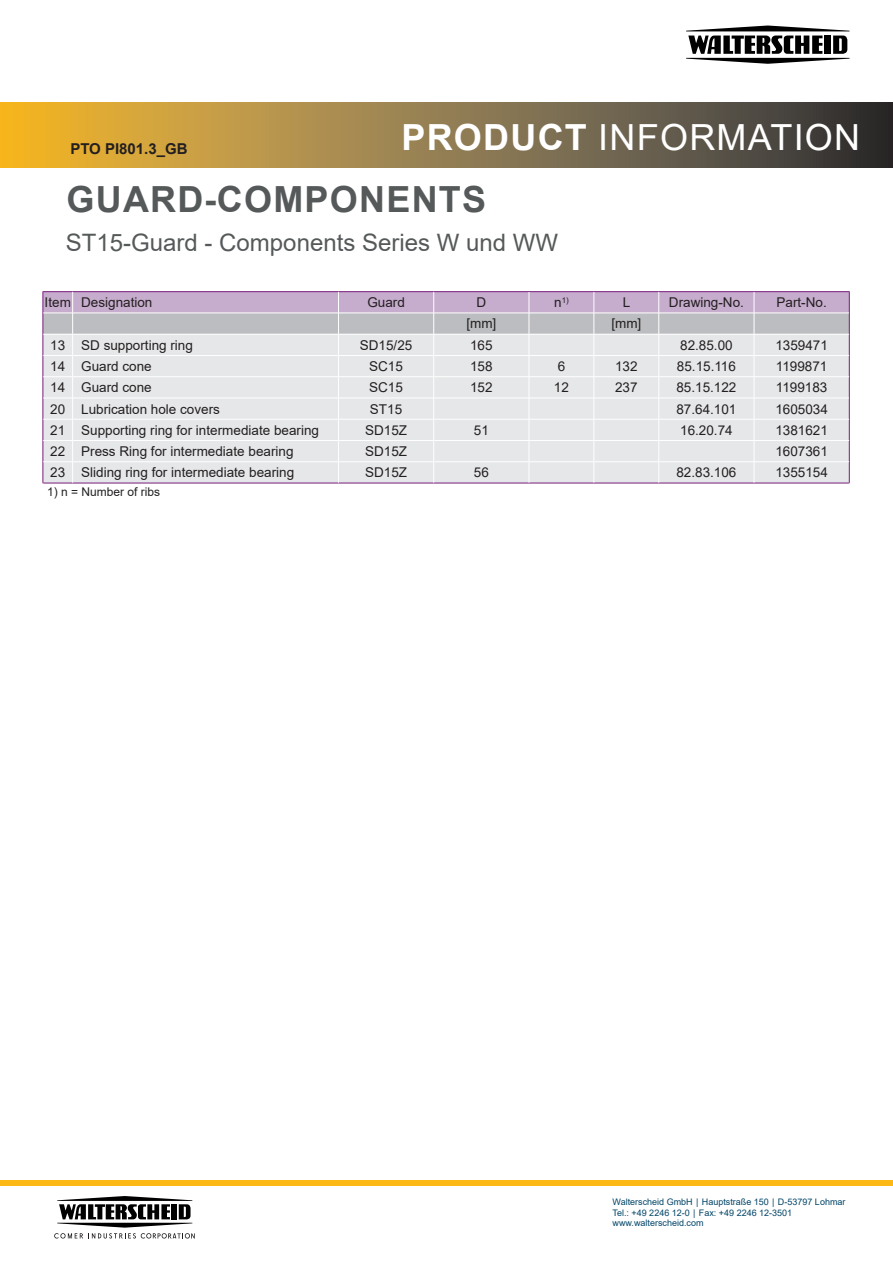
<style>
.page{position:relative;width:893px;height:1263px;background:#fff}
.page>*{position:absolute;margin:0;border:0;box-sizing:border-box;transform-origin:0 0}
.t1{font:700 36px/61.3px "Arial";letter-spacing:.035em;color:#55595a}
.t2{font:24px "Arial";color:#55595a}
.t3{font:700 15px "Arial";color:#231f20}
.t4{font:13.5px "Arial";color:#231f20}
.t5{font:12px "Arial";color:#231f20}
.t6{font:9px/10.8px "Arial";color:#024568}
.t7{font:7.8px "Arial";color:#231f20}
.s1{color:#fff}
.s2{font-weight:400;color:#fff}
.s3{font-size:13.5px}
</style>
<div class="page">
<div style="left:0;top:1180px;width:893px;height:6px;background:#fcb814"></div>
<svg style="left:54px;top:1233px;width:141px;height:5px"></svg>
<svg style="left:57px;top:1196px;width:135px;height:31px"></svg>
<svg style="left:0;top:102px;width:893px;height:66px"></svg>
<div style="left:824px;top:36px;width:6px;height:18px;background:#000"></div>
<svg style="left:833px;top:36px;width:14px;height:18px"></svg>
<svg style="left:688px;top:36px;width:134px;height:18px"></svg>
<hr style="left:686px;top:31px;width:164px;height:1px;background:#000">
<hr style="left:686px;top:58px;width:164px;height:1px;background:#000">
<hr style="left:43px;top:291px;width:30px;height:1px;background:#781d7d">
<hr style="left:73px;top:291px;width:265px;height:1px;background:#781d7d">
<hr style="left:338px;top:291px;width:96px;height:1px;background:#781d7d">
<hr style="left:434px;top:291px;width:95px;height:1px;background:#781d7d">
<hr style="left:529px;top:291px;width:65px;height:1px;background:#781d7d">
<hr style="left:594px;top:291px;width:65px;height:1px;background:#781d7d">
<hr style="left:659px;top:291px;width:95px;height:1px;background:#781d7d">
<hr style="left:754px;top:291px;width:96px;height:1px;background:#781d7d">
<svg style="left:43px;top:292px;width:807px;height:192px"></svg>
<h1 class="t1" style="left:67px;top:107px;width:795px;text-indent:335px"><span class="s1">PRODUCT</span> <span class="s2">INFORMATION<br></span>GUARD-COMPONENTS</h1>
<h2 class="t2" style="left:66px;top:226px;width:494px">ST15-Guard - Components Series W und WW</h2>
<p class="t3" style="left:70px;top:138px;width:119px">PTO PI801.3_GB</p>
<p class="t4" style="left:45px;top:293px;width:109px">Item Designation</p>
<p class="t4" style="left:367px;top:293px;width:39px">Guard</p>
<p class="t4" style="left:476px;top:293px;width:11px">D</p>
<p class="t7" style="left:554px;top:295px;width:16px"><span class="s3">n</span>1)</p>
<p class="t4" style="left:623px;top:293px;width:9px">L</p>
<p class="t4" style="left:669px;top:293px;width:77px">Drawing-No.</p>
<p class="t4" style="left:776px;top:293px;width:52px">Part-No.</p>
<p class="t4" style="left:466px;top:314px;width:31px">[mm]</p>
<p class="t4" style="left:611px;top:314px;width:31px">[mm]</p>
<p class="t4" style="left:50px;top:336px;width:144px">13 SD supporting ring</p>
<p class="t4" style="left:360px;top:336px;width:54px">SD15/25</p>
<p class="t4" style="left:470px;top:336px;width:24px">165</p>
<p class="t4" style="left:680px;top:336px;width:54px">82.85.00</p>
<p class="t4" style="left:775px;top:336px;width:54px">1359471</p>
<p class="t4" style="left:50px;top:357px;width:103px">14 Guard cone</p>
<p class="t4" style="left:369px;top:357px;width:35px">SC15</p>
<p class="t4" style="left:470px;top:357px;width:24px">158</p>
<p class="t4" style="left:558px;top:357px;width:9px">6</p>
<p class="t4" style="left:615px;top:357px;width:24px">132</p>
<p class="t4" style="left:677px;top:357px;width:61px">85.15.116</p>
<p class="t4" style="left:776px;top:357px;width:53px">1199871</p>
<p class="t4" style="left:50px;top:378px;width:103px">14 Guard cone</p>
<p class="t4" style="left:369px;top:378px;width:35px">SC15</p>
<p class="t4" style="left:470px;top:378px;width:24px">152</p>
<p class="t4" style="left:554px;top:378px;width:17px">12</p>
<p class="t4" style="left:615px;top:378px;width:24px">237</p>
<p class="t4" style="left:676px;top:378px;width:62px">85.15.122</p>
<p class="t4" style="left:776px;top:378px;width:53px">1199183</p>
<p class="t4" style="left:50px;top:399px;width:171px">20 Lubrication hole covers</p>
<p class="t4" style="left:370px;top:399px;width:34px">ST15</p>
<p class="t4" style="left:676px;top:399px;width:62px">87.64.101</p>
<p class="t4" style="left:775px;top:399px;width:54px">1605034</p>
<p class="t4" style="left:50px;top:421px;width:270px">21 Supporting ring for intermediate bearing</p>
<p class="t4" style="left:365px;top:421px;width:44px">SD15Z</p>
<p class="t4" style="left:474px;top:421px;width:17px">51</p>
<p class="t4" style="left:680px;top:421px;width:54px">16.20.74</p>
<p class="t4" style="left:775px;top:421px;width:54px">1381621</p>
<p class="t4" style="left:50px;top:442px;width:245px">22 Press Ring for intermediate bearing</p>
<p class="t4" style="left:365px;top:442px;width:44px">SD15Z</p>
<p class="t4" style="left:775px;top:442px;width:54px">1607361</p>
<p class="t4" style="left:50px;top:463px;width:245px">23 Sliding ring for intermediate bearing</p>
<p class="t4" style="left:365px;top:463px;width:44px">SD15Z</p>
<p class="t4" style="left:474px;top:463px;width:17px">56</p>
<p class="t4" style="left:676px;top:463px;width:62px">82.83.106</p>
<p class="t4" style="left:775px;top:463px;width:54px">1355154</p>
<p class="t5" style="left:47px;top:483px;width:115px">1) n = Number of ribs</p>
<p class="t6" style="left:612px;top:1196px;width:234px">Walterscheid GmbH | Hauptstraße 150 | D-53797 Lohmar<br>Tel.: +49 2246 12-0 | Fax: +49 2246 12-3501 www.walterscheid.com</p>
</div>
